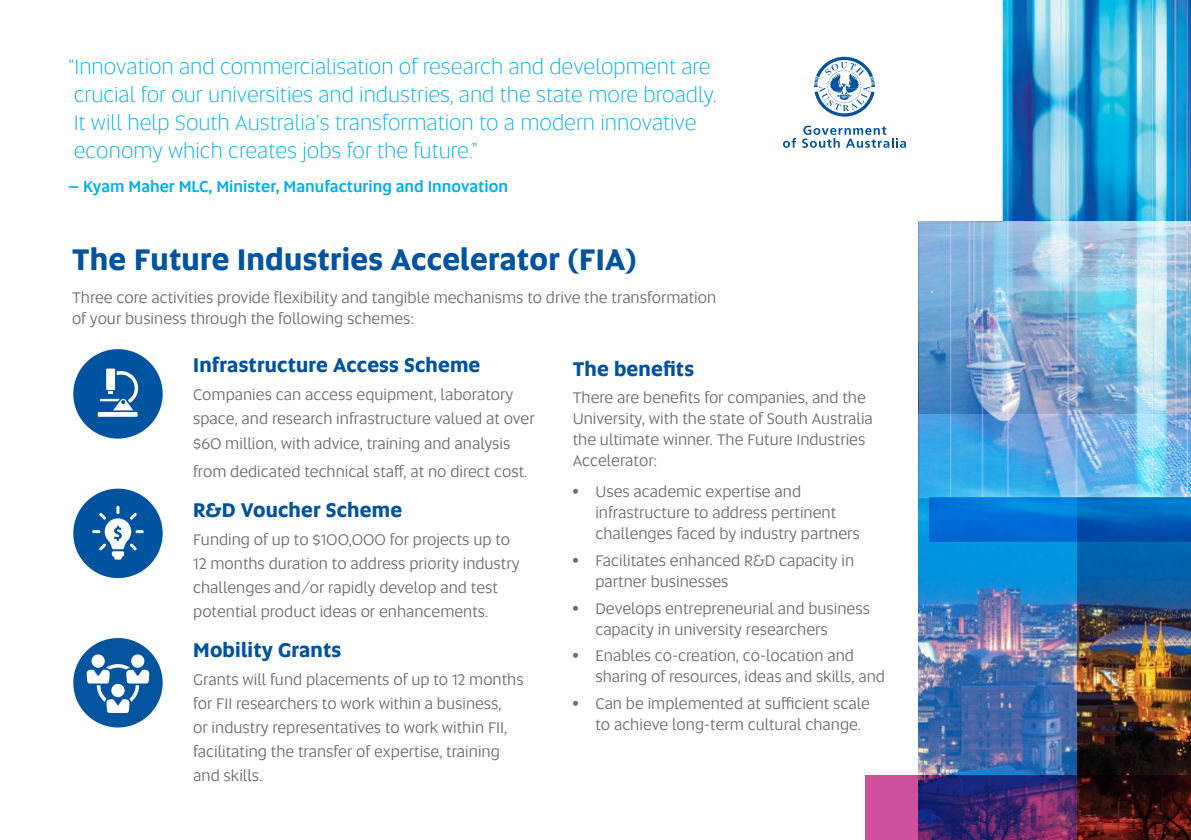
<style>
.page{position:relative;width:1191px;height:840px;background:#fff}
.page>*{position:absolute;margin:0;border:0;box-sizing:border-box;transform-origin:0 0}
.t1{font:700 30px "Altis Uni SA";letter-spacing:.01em;color:#00539f}
.t2{font:300 22px/28px "Altis Uni SA";color:#00aeef}
.t3{font:700 20px "Altis Uni SA";letter-spacing:.01em;color:#00539f}
.t4{font:16px/21px "Altis Uni SA";color:#6d6e71}
.t5{font:500 16px "Altis Uni SA";color:#00aeef}
.s1{font-weight:800}
</style>
<div class="page">
<img style="left:1077px;top:541px;width:114px;height:234px">
<img style="left:918px;top:497px;width:159px;height:278px">
<img style="left:918px;top:0;width:273px;height:222px">
<img style="left:918px;top:222px;width:273px;height:275px">
<svg style="left:865px;top:775px;width:326px;height:64px;background:#562555"></svg>
<svg style="left:929px;top:497px;width:262px;height:44px;background:#006ac9"></svg>
<svg style="left:783px;top:138px;width:13px;height:10px"></svg>
<svg style="left:814px;top:57px;width:61px;height:59px"></svg>
<svg style="left:802px;top:126px;width:104px;height:22px"></svg>
<div style="left:73px;top:349px;width:90px;height:89px;background:#00539f;border-radius:50%"></div>
<svg style="left:98px;top:368px;width:41px;height:48px"></svg>
<div style="left:73px;top:488px;width:90px;height:89px;background:#00539f;border-radius:50%"></div>
<svg style="left:92px;top:505px;width:52px;height:54px"></svg>
<svg style="left:73px;top:638px;width:90px;height:89px"></svg>
<p class="t2" style="left:68px;top:52px;width:650px">“Innovation and commercialisation of research and development are crucial for our universities and industries, and the state more broadly.<br>It will help South Australia’s transformation to a modern innovative economy which creates jobs for the future.”</p>
<p class="t5" style="left:68px;top:174px;width:441px">– Kyam Maher MLC, Minister, Manufacturing and Innovation</p>
<h1 class="t1" style="left:72px;top:237px;width:566px">The Future Industries Accelerator (FIA)</h1>
<p class="t4" style="left:72px;top:286px;width:646px">Three core activities provide flexibility and tangible mechanisms to drive the transformation of your business through the following schemes:</p>
<p class="t3" style="left:193px;top:350px;width:289px">Infrastructure Access Scheme</p>
<p class="t4" style="left:193px;top:382px;width:343px;line-height:24px">Companies can access equipment, laboratory space, and research infrastructure valued at over $60 million, with advice, training and analysis</p>
<p class="t4" style="left:193px;top:459px;width:336px">from dedicated technical staff, at no direct cost.</p>
<p class="t3" style="left:193px;top:494px;width:210px">R&amp;D Voucher Scheme</p>
<p class="t4" style="left:193px;top:526px;width:328px;line-height:24px">Funding of up to $100,000 for projects up to 12 months duration to address priority industry challenges and/or rapidly develop and test potential product ideas or enhancements.</p>
<p class="t3" style="left:193px;top:634px;width:150px">Mobility Grants</p>
<p class="t4" style="left:193px;top:666px;width:332px;line-height:24px">Grants will fund placements of up to 12 months for FII researchers to work within a business,<br>or industry representatives to work within FII, facilitating the transfer of expertise, training and skills.</p>
<p class="t3" style="left:573px;top:354px;width:123px">The benefits</p>
<p class="t4" style="left:573px;top:386px;width:302px">There are benefits for companies, and the University, with the state of South Australia the ultimate winner. The Future Industries Accelerator:</p>
<p class="t4" style="left:595px;top:480px;width:266px;text-indent:-23px"><span class="s1">•</span> Uses academic expertise and infrastructure to address pertinent challenges faced by industry partners</p>
<p class="t4" style="left:595px;top:549px;width:260px;text-indent:-23px"><span class="s1">•</span> Facilitates enhanced R&amp;D capacity in partner businesses</p>
<p class="t4" style="left:595px;top:596px;width:276px;text-indent:-23px"><span class="s1">•</span> Develops entrepreneurial and business capacity in university researchers</p>
<p class="t4" style="left:595px;top:644px;width:291px;text-indent:-23px"><span class="s1">•</span> Enables co-creation, co-location and sharing of resources, ideas and skills, and</p>
<p class="t4" style="left:595px;top:692px;width:276px;text-indent:-23px"><span class="s1">•</span> Can be implemented at sufficient scale to achieve long-term cultural change.</p>
</div>
